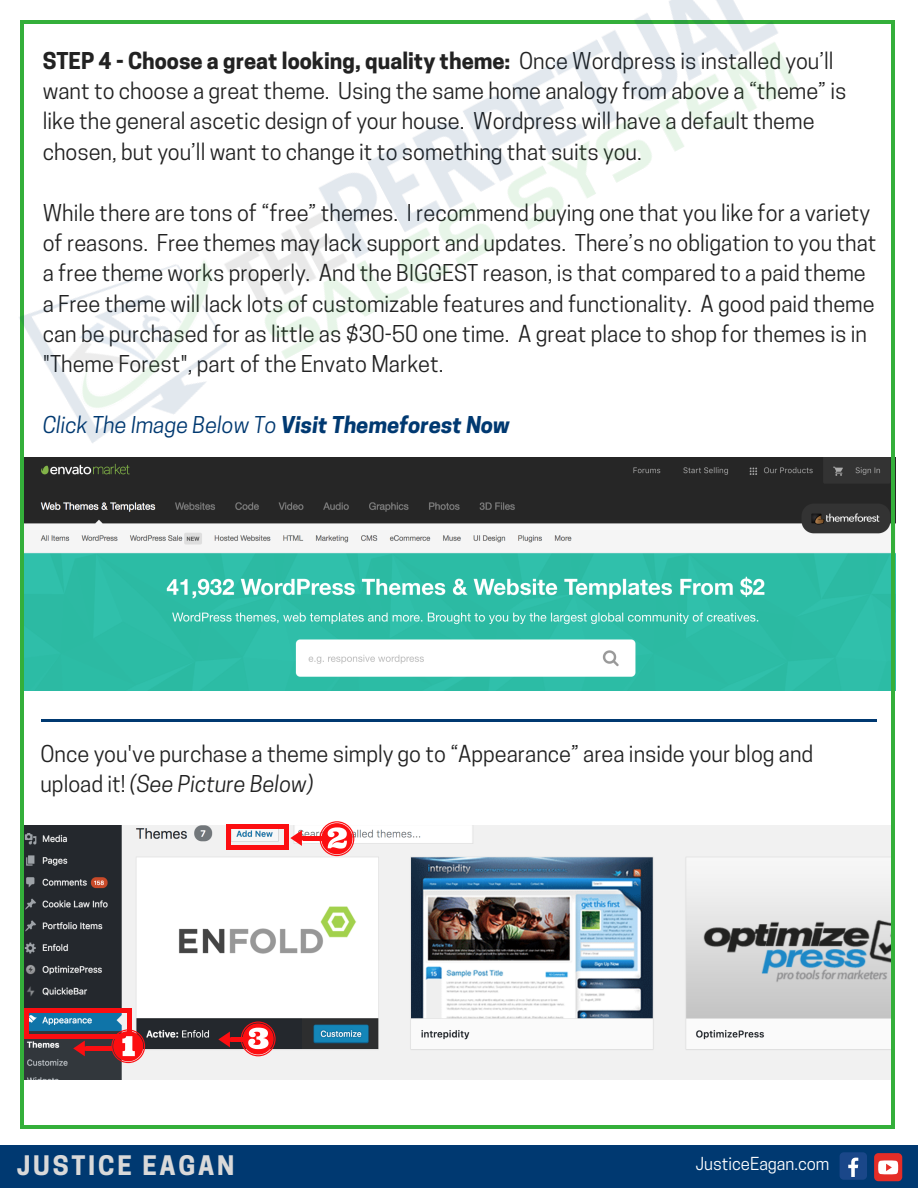
<style>
.page{position:relative;width:918px;height:1188px;background:#fff}
.page>*{position:absolute;margin:0;border:0;box-sizing:border-box;transform-origin:0 0}
.t1{font:700 25.2px "Cooper Hewitt";letter-spacing:.11em;color:#d9d9d9}
.t2{font:21.75px/30.3px "Cooper Hewitt";color:#222}
.t3{font:italic 21.75px "Cooper Hewitt";color:#003971}
.t4{font:16.8px "Cooper Hewitt";color:#fff}
.s1{font-weight:700}
.s2{font-style:italic}
</style>
<div class="page">
<img style="left:24px;top:826px;width:867px;height:254px">
<img style="left:24px;top:458px;width:872px;height:233px">
<hr style="left:20px;top:23px;width:4px;height:1102px;background:#34af3a">
<hr style="left:891px;top:23px;width:3px;height:1102px;background:#34af3a">
<hr style="left:23px;top:1125px;width:868px;height:3px;background:#34af3a">
<div style="left:0;top:1145px;width:918px;height:43px;background:#003971"></div>
<div style="left:840px;top:1152px;width:27px;height:28px;background:#1a4789;border-radius:4px"></div>
<svg style="left:848px;top:1158px;width:10px;height:19px"></svg>
<div style="left:874px;top:1153px;width:28px;height:28px;background:#e52d27;border-radius:4px"></div>
<svg style="left:878px;top:1160px;width:20px;height:14px"></svg>
<img style="left:19px;top:0;width:859px;height:552px">
<svg style="left:41px;top:719px;width:12px;height:3px"></svg>
<svg style="left:865px;top:719px;width:12px;height:3px"></svg>
<hr style="left:53px;top:719px;width:88px;height:3px;background:#003971">
<hr style="left:140px;top:719px;width:87px;height:3px;background:#003971">
<hr style="left:227px;top:719px;width:87px;height:3px;background:#003971">
<hr style="left:314px;top:719px;width:87px;height:3px;background:#003971">
<hr style="left:401px;top:719px;width:87px;height:3px;background:#003971">
<hr style="left:488px;top:719px;width:87px;height:3px;background:#003971">
<hr style="left:575px;top:719px;width:87px;height:3px;background:#003971">
<hr style="left:662px;top:719px;width:87px;height:3px;background:#003971">
<hr style="left:749px;top:719px;width:87px;height:3px;background:#003971">
<hr style="left:836px;top:719px;width:29px;height:3px;background:#003971">
<div style="left:24px;top:1013px;width:5px;height:22px;background:#fc0e11"></div>
<svg style="left:24px;top:1035px;width:4px;height:4px"></svg>
<hr style="left:127px;top:1013px;width:4px;height:22px;background:#fc0e11">
<hr style="left:28px;top:1035px;width:99px;height:4px;background:#fc0e11">
<svg style="left:127px;top:1008px;width:4px;height:5px"></svg>
<svg style="left:24px;top:1008px;width:4px;height:5px"></svg>
<div style="left:28px;top:1008px;width:99px;height:5px;background:#fc0e11"></div>
<div style="left:226px;top:828px;width:5px;height:18px;background:#fc0e11"></div>
<svg style="left:226px;top:846px;width:5px;height:4px"></svg>
<hr style="left:231px;top:846px;width:54px;height:4px;background:#fc0e11">
<svg style="left:226px;top:824px;width:5px;height:4px"></svg>
<hr style="left:231px;top:824px;width:54px;height:4px;background:#fc0e11">
<svg style="left:73px;top:1041px;width:13px;height:15px"></svg>
<div style="left:86px;top:1046px;width:24px;height:5px;background:#fc0e11"></div>
<svg style="left:284px;top:824px;width:19px;height:26px"></svg>
<hr style="left:303px;top:836px;width:24px;height:4px;background:#fc0e11">
<svg style="left:218px;top:1032px;width:13px;height:15px"></svg>
<div style="left:231px;top:1037px;width:24px;height:5px;background:#fc0e11"></div>
<svg style="left:110px;top:1029px;width:35px;height:34px"></svg>
<svg style="left:320px;top:821px;width:34px;height:35px"></svg>
<svg style="left:241px;top:1022px;width:35px;height:34px"></svg>
<p class="t2" style="left:43px;top:48px;width:805px"><span class="s1">STEP 4 - Choose a great looking, quality theme:</span> Once Wordpress is installed you’ll want to choose a great theme. Using the same home analogy from above a “theme” is like the general ascetic design of your house. Wordpress will have a default theme chosen, but you’ll want to change it to something that suits you.</p>
<p class="t2" style="left:43px;top:200px;width:835px">While there are tons of “free” themes. I recommend buying one that you like for a variety of reasons. Free themes may lack support and updates. There’s no obligation to you that a free theme works properly. And the BIGGEST reason, is that compared to a paid theme a Free theme will lack lots of customizable features and functionality. A good paid theme can be purchased for as little as $30-50 one time. A great place to shop for themes is in "Theme Forest", part of the Envato Market.</p>
<p class="t3" style="left:43px;top:417px;width:469px">Click The Image Below To <span class="s1">Visit Themeforest Now</span></p>
<p class="t2" style="left:40px;top:741px;width:774px">Once you've purchase a theme simply go to “Appearance” area inside your blog and upload it! <span class="s2">(See Picture Below)</span></p>
<p class="t1" style="left:17px;top:1156px;width:219px">JUSTICE EAGAN</p>
<p class="t4" style="left:696px;top:1157px;width:135px">JusticeEagan.com</p>
</div>
